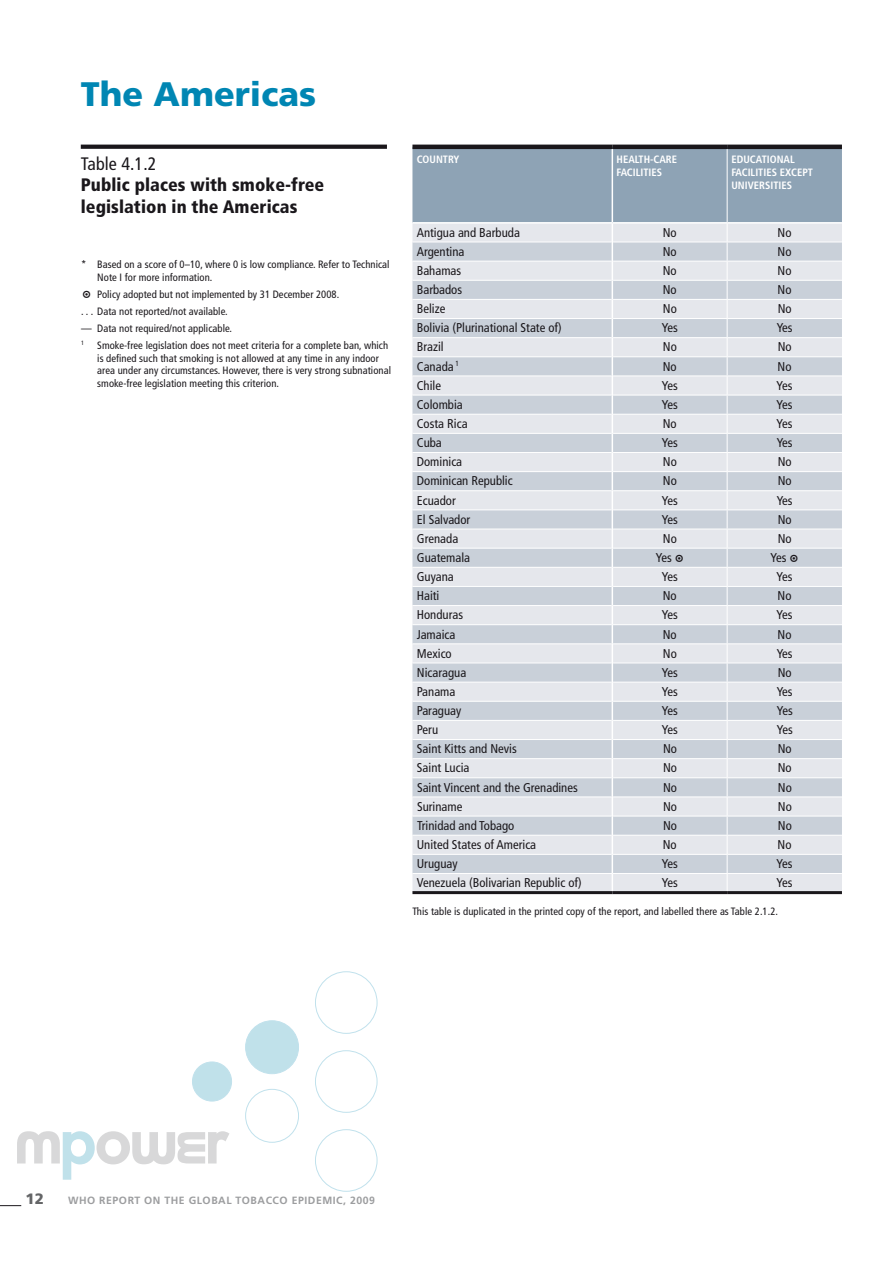
<style>
.page{position:relative;width:893px;height:1263px;background:#fff}
.page>*{position:absolute;margin:0;border:0;box-sizing:border-box;transform-origin:0 0}
.t1{font:900 34.05px "Frutiger LT Std";color:#0086b3}
.t2{font:900 condensed 18px/21.3px "Frutiger LT Std";letter-spacing:.005em;color:#1a171b}
.t3{font:condensed 18px "Frutiger LT Std";color:#1a171b}
.t4{font:900 15px "Frutiger LT Std";color:#646567}
.t5{font:condensed 12.75px "Frutiger LT Std";color:#1a171b}
.t6{font:condensed 10.65px/12.8px "Frutiger LT Std";letter-spacing:.005em;color:#1a171b}
.t7{font:700 condensed 10.65px/12.8px "Frutiger LT Std";color:#fff}
.t8{font:700 10.5px "Frutiger LT Std";letter-spacing:.05em;color:#9c9d9f}
</style>
<div class="page">
<svg style="left:0;top:1205px;width:21px;height:1px"></svg>
<hr style="left:412px;top:145px;width:200px;height:4px;background:#1a171b">
<hr style="left:612px;top:145px;width:115px;height:4px;background:#1a171b">
<hr style="left:727px;top:145px;width:115px;height:4px;background:#1a171b">
<hr style="left:412px;top:891px;width:200px;height:3px;background:#1a171b">
<hr style="left:612px;top:891px;width:115px;height:3px;background:#1a171b">
<hr style="left:727px;top:891px;width:115px;height:3px;background:#1a171b">
<svg style="left:81px;top:145px;width:306px;height:4px"></svg>
<svg style="left:17px;top:1131px;width:212px;height:49px"></svg>
<div style="left:245px;top:1089px;width:54px;height:54px;border:1px solid #0086b3;border-radius:50%"></div>
<div style="left:192px;top:1062px;width:40px;height:39px;background:#c0e1ea;border-radius:50%"></div>
<div style="left:192px;top:1061px;width:40px;height:40px;border:1px solid #0086b3;border-radius:50%"></div>
<div style="left:246px;top:1021px;width:53px;height:53px;background:#c0e1ea;border-radius:50%"></div>
<div style="left:245px;top:1020px;width:54px;height:54px;border:1px solid #0086b3;border-radius:50%"></div>
<div style="left:315px;top:1050px;width:62px;height:63px;border:1px solid #0086b3;border-radius:50%"></div>
<div style="left:315px;top:971px;width:62px;height:63px;border:1px solid #0086b3;border-radius:50%"></div>
<div style="left:315px;top:1129px;width:62px;height:63px;border:1px solid #0086b3;border-radius:50%"></div>
<svg style="left:412px;top:147px;width:430px;height:744px;background:#d1d7df"></svg>
<h1 class="t1" style="left:81px;top:74px;width:237px">The Americas</h1>
<h2 class="t3" style="left:81px;top:153px;width:77px">Table 4.1.2</h2>
<h2 class="t2" style="left:81px;top:174px;width:245px">Public places with smoke-free legislation in the Americas</h2>
<p class="t6" style="left:97px;top:258px;width:294px;text-indent:-16px">* Based on a score of 0–10, where 0 is low compliance. Refer to Technical<br>Note I for more information.</p>
<p class="t6" style="left:81px;top:286px;width:260px;line-height:17px;text-indent:10px">Policy adopted but not implemented by 31 December 2008. . . . Data not reported/not available.</p>
<p class="t6" style="left:81px;top:320px;width:309px;line-height:17px">— Data not required/not applicable.<br><sup>1</sup> Smoke-free legislation does not meet criteria for a complete ban, which</p>
<p class="t6" style="left:97px;top:352px;width:295px">is defined such that smoking is not allowed at any time in any indoor area under any circumstances. However, there is very strong subnational smoke-free legislation meeting this criterion.</p>
<p class="t7" style="left:417px;top:153px;width:44px">COUNTRY</p>
<p class="t7" style="left:617px;top:153px;width:62px">HEALTH-CARE<br>FACILITIES</p>
<p class="t7" style="left:731px;top:153px;width:83px">EDUCATIONAL<br>FACILITIES EXCEPT<br>UNIVERSITIES</p>
<p class="t5" style="left:417px;top:225px;width:105px">Antigua and Barbuda</p>
<p class="t5" style="left:663px;top:225px;width:15px">No</p>
<p class="t5" style="left:778px;top:225px;width:15px">No</p>
<p class="t5" style="left:417px;top:244px;width:49px">Argentina</p>
<p class="t5" style="left:663px;top:244px;width:15px">No</p>
<p class="t5" style="left:778px;top:244px;width:15px">No</p>
<p class="t5" style="left:417px;top:263px;width:46px">Bahamas</p>
<p class="t5" style="left:663px;top:263px;width:15px">No</p>
<p class="t5" style="left:778px;top:263px;width:15px">No</p>
<p class="t5" style="left:417px;top:282px;width:47px">Barbados</p>
<p class="t5" style="left:663px;top:282px;width:15px">No</p>
<p class="t5" style="left:778px;top:282px;width:15px">No</p>
<p class="t5" style="left:417px;top:301px;width:30px">Belize</p>
<p class="t5" style="left:663px;top:301px;width:15px">No</p>
<p class="t5" style="left:778px;top:301px;width:15px">No</p>
<p class="t5" style="left:417px;top:320px;width:146px">Bolivia (Plurinational State of)</p>
<p class="t5" style="left:662px;top:320px;width:17px">Yes</p>
<p class="t5" style="left:777px;top:320px;width:17px">Yes</p>
<p class="t5" style="left:417px;top:340px;width:28px">Brazil</p>
<p class="t5" style="left:663px;top:340px;width:15px">No</p>
<p class="t5" style="left:778px;top:340px;width:15px">No</p>
<p class="t5" style="left:417px;top:359px;width:44px">Canada <sup>1</sup></p>
<p class="t5" style="left:663px;top:359px;width:15px">No</p>
<p class="t5" style="left:778px;top:359px;width:15px">No</p>
<p class="t5" style="left:417px;top:378px;width:26px">Chile</p>
<p class="t5" style="left:662px;top:378px;width:17px">Yes</p>
<p class="t5" style="left:777px;top:378px;width:17px">Yes</p>
<p class="t5" style="left:417px;top:397px;width:48px">Colombia</p>
<p class="t5" style="left:662px;top:397px;width:17px">Yes</p>
<p class="t5" style="left:777px;top:397px;width:17px">Yes</p>
<p class="t5" style="left:417px;top:416px;width:52px">Costa Rica</p>
<p class="t5" style="left:663px;top:416px;width:15px">No</p>
<p class="t5" style="left:777px;top:416px;width:17px">Yes</p>
<p class="t5" style="left:417px;top:435px;width:27px">Cuba</p>
<p class="t5" style="left:662px;top:435px;width:17px">Yes</p>
<p class="t5" style="left:777px;top:435px;width:17px">Yes</p>
<p class="t5" style="left:417px;top:454px;width:47px">Dominica</p>
<p class="t5" style="left:663px;top:454px;width:15px">No</p>
<p class="t5" style="left:778px;top:454px;width:15px">No</p>
<p class="t5" style="left:417px;top:474px;width:97px">Dominican Republic</p>
<p class="t5" style="left:663px;top:474px;width:15px">No</p>
<p class="t5" style="left:778px;top:474px;width:15px">No</p>
<p class="t5" style="left:417px;top:493px;width:40px">Ecuador</p>
<p class="t5" style="left:662px;top:493px;width:17px">Yes</p>
<p class="t5" style="left:777px;top:493px;width:17px">Yes</p>
<p class="t5" style="left:417px;top:512px;width:55px">El Salvador</p>
<p class="t5" style="left:662px;top:512px;width:17px">Yes</p>
<p class="t5" style="left:778px;top:512px;width:15px">No</p>
<p class="t5" style="left:417px;top:531px;width:43px">Grenada</p>
<p class="t5" style="left:663px;top:531px;width:15px">No</p>
<p class="t5" style="left:778px;top:531px;width:15px">No</p>
<p class="t5" style="left:417px;top:550px;width:55px">Guatemala</p>
<p class="t5" style="left:656px;top:550px;width:17px">Yes</p>
<p class="t5" style="left:770px;top:550px;width:17px">Yes</p>
<p class="t5" style="left:417px;top:569px;width:39px">Guyana</p>
<p class="t5" style="left:662px;top:569px;width:17px">Yes</p>
<p class="t5" style="left:777px;top:569px;width:17px">Yes</p>
<p class="t5" style="left:417px;top:588px;width:24px">Haiti</p>
<p class="t5" style="left:663px;top:588px;width:15px">No</p>
<p class="t5" style="left:778px;top:588px;width:15px">No</p>
<p class="t5" style="left:417px;top:607px;width:48px">Honduras</p>
<p class="t5" style="left:662px;top:607px;width:17px">Yes</p>
<p class="t5" style="left:777px;top:607px;width:17px">Yes</p>
<p class="t5" style="left:417px;top:627px;width:40px">Jamaica</p>
<p class="t5" style="left:663px;top:627px;width:15px">No</p>
<p class="t5" style="left:778px;top:627px;width:15px">No</p>
<p class="t5" style="left:417px;top:646px;width:36px">Mexico</p>
<p class="t5" style="left:663px;top:646px;width:15px">No</p>
<p class="t5" style="left:777px;top:646px;width:17px">Yes</p>
<p class="t5" style="left:417px;top:665px;width:51px">Nicaragua</p>
<p class="t5" style="left:662px;top:665px;width:17px">Yes</p>
<p class="t5" style="left:778px;top:665px;width:15px">No</p>
<p class="t5" style="left:417px;top:684px;width:40px">Panama</p>
<p class="t5" style="left:662px;top:684px;width:17px">Yes</p>
<p class="t5" style="left:777px;top:684px;width:17px">Yes</p>
<p class="t5" style="left:417px;top:703px;width:46px">Paraguay</p>
<p class="t5" style="left:662px;top:703px;width:17px">Yes</p>
<p class="t5" style="left:777px;top:703px;width:17px">Yes</p>
<p class="t5" style="left:417px;top:722px;width:23px">Peru</p>
<p class="t5" style="left:662px;top:722px;width:17px">Yes</p>
<p class="t5" style="left:777px;top:722px;width:17px">Yes</p>
<p class="t5" style="left:417px;top:741px;width:101px">Saint Kitts and Nevis</p>
<p class="t5" style="left:663px;top:741px;width:15px">No</p>
<p class="t5" style="left:778px;top:741px;width:15px">No</p>
<p class="t5" style="left:417px;top:761px;width:54px">Saint Lucia</p>
<p class="t5" style="left:663px;top:761px;width:15px">No</p>
<p class="t5" style="left:778px;top:761px;width:15px">No</p>
<p class="t5" style="left:417px;top:780px;width:162px">Saint Vincent and the Grenadines</p>
<p class="t5" style="left:663px;top:780px;width:15px">No</p>
<p class="t5" style="left:778px;top:780px;width:15px">No</p>
<p class="t5" style="left:417px;top:799px;width:47px">Suriname</p>
<p class="t5" style="left:663px;top:799px;width:15px">No</p>
<p class="t5" style="left:778px;top:799px;width:15px">No</p>
<p class="t5" style="left:417px;top:818px;width:99px">Trinidad and Tobago</p>
<p class="t5" style="left:663px;top:818px;width:15px">No</p>
<p class="t5" style="left:778px;top:818px;width:15px">No</p>
<p class="t5" style="left:417px;top:837px;width:121px">United States of America</p>
<p class="t5" style="left:663px;top:837px;width:15px">No</p>
<p class="t5" style="left:778px;top:837px;width:15px">No</p>
<p class="t5" style="left:417px;top:856px;width:42px">Uruguay</p>
<p class="t5" style="left:662px;top:856px;width:17px">Yes</p>
<p class="t5" style="left:777px;top:856px;width:17px">Yes</p>
<p class="t5" style="left:417px;top:875px;width:166px">Venezuela (Bolivarian Republic of)</p>
<p class="t5" style="left:662px;top:875px;width:17px">Yes</p>
<p class="t5" style="left:777px;top:875px;width:17px">Yes</p>
<p class="t6" style="left:412px;top:905px;width:367px">This table is duplicated in the printed copy of the report, and labelled there as Table 2.1.2.</p>
<p class="t4" style="left:26px;top:1189px;width:20px">12</p>
<p class="t8" style="left:68px;top:1194px;width:308px">WHO REPORT ON THE GLOBAL TOBACCO EPIDEMIC, 2009</p>
</div>
